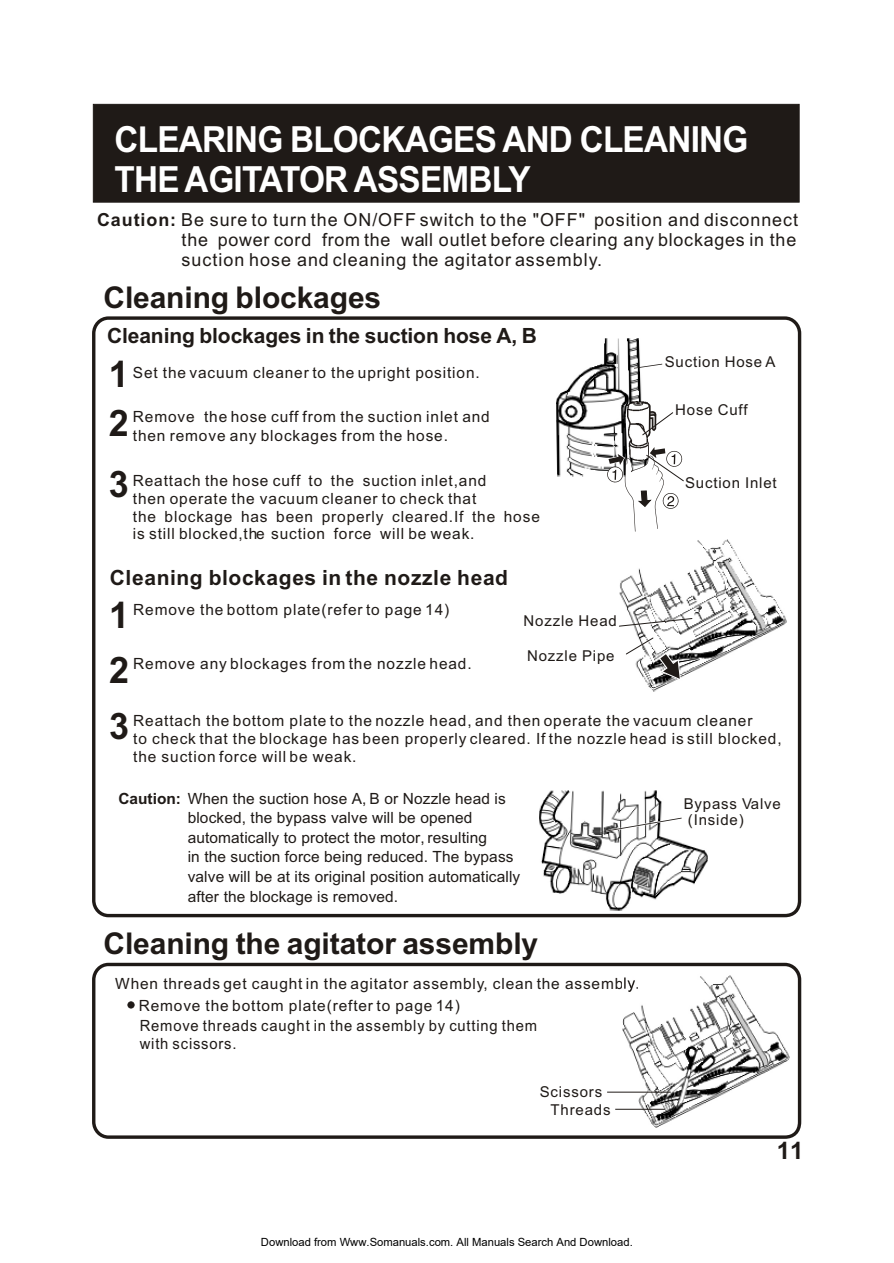
<style>
.page{position:relative;width:894px;height:1263px;background:#fff}
.page>*{position:absolute;margin:0;border:0;box-sizing:border-box;transform-origin:0 0}
.t1{font:700 36.6px/55.5px "Arial";color:#1f1a17;text-align:justify}
.t2{font:700 36px/40.2px "Arial";letter-spacing:-.02em;color:#fff;scale:.93 1}
.t3{font:700 30px "Arial";letter-spacing:-.005em;color:#1f1a17}
.t4{font:700 24px "Arial";color:#1f1a17}
.t5{font:700 21px "Arial";letter-spacing:-.005em;color:#1f1a17}
.t6{font:700 21px "Arial";letter-spacing:.03em;color:#1f1a17}
.t7{font:18px/20.1px "Arial";letter-spacing:.055em;color:#1f1a17}
.t8{font:15.45px/17.7px "Arial";letter-spacing:.055em;color:#1f1a17}
.t9{font:15.45px/19.5px "Arial";letter-spacing:.01em;color:#1f1a17}
.t10{font:15.45px/17.2px "Arial";letter-spacing:.055em;color:#1f1a17;scale:.96 1}
.t11{font:15px/16.8px "Arial";letter-spacing:.055em;color:#1f1a17}
.t12{font:11.25px "Arial";color:#000}
.s1{font-weight:700}
</style>
<div class="page">
<img style="left:540px;top:791px;width:168px;height:119px">
<div style="left:93px;top:104px;width:707px;height:99px;background:#1f1a17;border:1px solid #1f1a17"></div>
<div style="left:127px;top:1001px;width:8px;height:7px;background:#1f1a17;border:1px solid #1f1a17;border-radius:50%"></div>
<div style="left:92px;top:316px;width:709px;height:601px;border:3px solid #1f1a17;border-radius:15px"></div>
<img style="left:556px;top:338px;width:86px;height:139px">
<svg style="left:634px;top:364px;width:28px;height:5px"></svg>
<div style="left:92px;top:963px;width:709px;height:176px;border:3px solid #1f1a17;border-radius:15px"></div>
<img style="left:622px;top:975px;width:167px;height:153px">
<img style="left:693px;top:539px;width:93px;height:133px">
<hr style="left:607px;top:1092px;width:64px;height:1px;background:#1f1a17">
<hr style="left:615px;top:1109px;width:50px;height:1px;background:#1f1a17">
<svg style="left:606px;top:400px;width:87px;height:432px"></svg>
<h2 class="t2" style="left:115px;top:122px;width:683px">CLEARING BLOCKAGES AND CLEANING<br>THE AGITATOR ASSEMBLY</h2>
<p class="t7" style="left:97px;top:211px;width:703px"><span class="s1">Caution:</span> Be sure to turn the ON/OFF switch to the "OFF" position and disconnect</p>
<p class="t7" style="left:182px;top:231px;width:616px">the power cord from the wall outlet before clearing any blockages in the suction hose and cleaning the agitator assembly.</p>
<h3 class="t3" style="left:103px;top:286px;width:279px">Cleaning blockages</h3>
<h3 class="t5" style="left:107px;top:328px;width:432px">Cleaning blockages in the suction hose A, B</h3>
<h1 class="t1" style="left:109px;top:354px;width:22px;line-height:48.3px">1<br>2</h1>
<h1 class="t1" style="left:109px;top:459px;width:22px">3</h1>
<p class="t8" style="left:133px;top:365px;width:348px">Set the vacuum cleaner to the upright position.</p>
<p class="t8" style="left:133px;top:408px;width:358px;line-height:19.6px">Remove the hose cuff from the suction inlet and then remove any blockages from the hose.</p>
<p class="t8" style="left:133px;top:473px;width:355px">Reattach the hose cuff to the suction inlet,and then operate the vacuum cleaner to check that the blockage has been properly</p>
<p class="t8" style="left:392px;top:509px;width:105px">cleared.If the</p>
<p class="t8" style="left:504px;top:509px;width:38px">hose</p>
<p class="t8" style="left:133px;top:527px;width:343px">is still blocked,the suction force will be weak.</p>
<h3 class="t6" style="left:110px;top:570px;width:400px">Cleaning blockages in the nozzle head</h3>
<p class="t11" style="left:665px;top:355px;width:112px">Suction Hose A</p>
<p class="t11" style="left:675px;top:402px;width:74px">Hose Cuff</p>
<p class="t11" style="left:685px;top:476px;width:93px">Suction Inlet</p>
<h1 class="t1" style="left:109px;top:591px;width:22px">1<br>2<br>3</h1>
<p class="t8" style="left:133px;top:602px;width:318px">Remove the bottom plate(refer to page 14)</p>
<p class="t8" style="left:133px;top:656px;width:340px">Remove any blockages from the nozzle head.</p>
<p class="t11" style="left:524px;top:614px;width:95px">Nozzle Head</p>
<p class="t11" style="left:527px;top:648px;width:89px">Nozzle Pipe</p>
<p class="t8" style="left:133px;top:713px;width:650px">Reattach the bottom plate to the nozzle head, and then operate the vacuum cleaner<br>to check that the blockage has been properly cleared. If the nozzle head is still blocked, the suction force will be weak.</p>
<p class="t9" style="left:188px;top:790px;width:334px;text-indent:-69px"><span class="s1">Caution:</span> When the suction hose A, B or Nozzle head is blocked, the bypass valve will be opened automatically to protect the motor, resulting<br>in the suction force being reduced. The bypass valve will be at its original position automatically after the blockage is removed.</p>
<p class="t11" style="left:684px;top:796px;width:99px">Bypass Valve (Inside)</p>
<h3 class="t3" style="left:103px;top:933px;width:436px">Cleaning the agitator assembly</h3>
<p class="t8" style="left:115px;top:976px;width:526px">When threads get caught in the agitator assembly, clean the assembly.</p>
<p class="t10" style="left:140px;top:1019px;width:416px">Remove threads caught in the assembly by cutting them with scissors.</p>
<p class="t8" style="left:139px;top:998px;width:323px">Remove the bottom plate(refter to page 14)</p>
<p class="t11" style="left:540px;top:1085px;width:64px">Scissors</p>
<p class="t11" style="left:551px;top:1102px;width:62px">Threads</p>
<p class="t12" style="left:261px;top:1235px;width:373px">Download from Www.Somanuals.com. All Manuals Search And Download.</p>
<h3 class="t4" style="left:777px;top:1141px;width:28px">11</h3>
</div>
